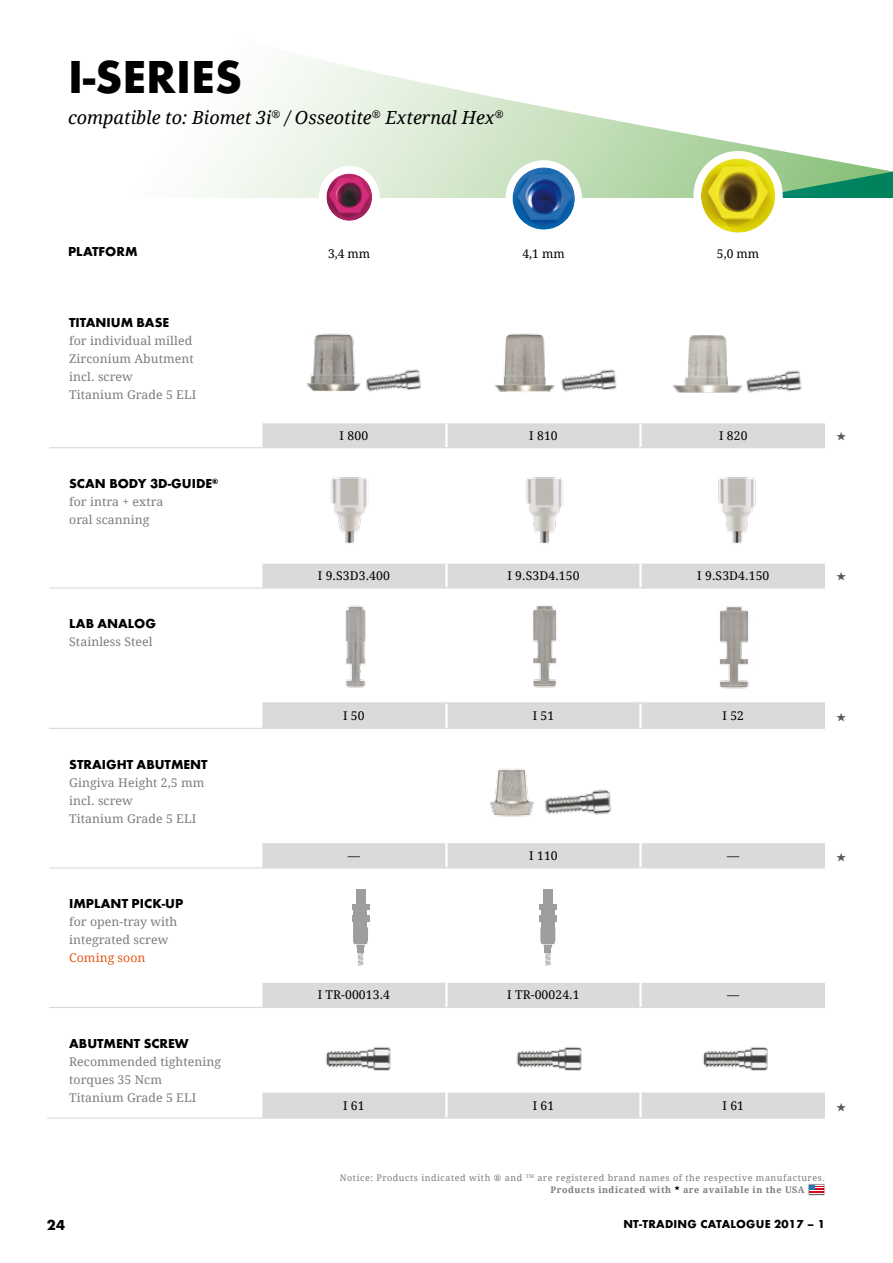
<style>
.page{position:relative;width:893px;height:1263px;background:#fff}
.page>*{position:absolute;margin:0;border:0;box-sizing:border-box;transform-origin:0 0}
.t1{font:700 48px "Futura";color:#000}
.t2{font:18px "Droid Serif Italic NT";color:#000}
.t3{font:700 15px "Futura";color:#000}
.t4{font:700 13.5px "Futura";color:#000}
.t5{font:12px/18px "Droid Serif NT";letter-spacing:.005em;color:#7b7c7e}
.t6{font:12px "Droid Serif NT";letter-spacing:.01em;color:#000}
.t7{font:700 12px "Futura";letter-spacing:.02em;color:#000}
.t8{font:12px "Droid Serif NT";letter-spacing:.005em;color:#e55618}
.t9{font:10.5px "Apple Gothic";color:#58585a}
.t10{font:9px "Droid Serif NT";letter-spacing:.06em;color:#7b7c7e}
.t11{font:9px "Droid Serif Bold NT";letter-spacing:.06em;color:#7b7c7e}
</style>
<div class="page">
<svg style="left:197px;top:54px;width:696px;height:144px"></svg>
<svg style="left:808px;top:1183px;width:17px;height:13px"></svg>
<svg style="left:262px;top:423px;width:563px;height:694px"></svg>
<hr style="left:47px;top:1117px;width:215px;height:1px;background:#d9dadb">
<hr style="left:262px;top:561px;width:184px;height:3px;background:#fff">
<hr style="left:446px;top:561px;width:194px;height:3px;background:#fff">
<hr style="left:640px;top:561px;width:185px;height:3px;background:#fff">
<hr style="left:445px;top:423px;width:3px;height:24px;background:#fff">
<hr style="left:639px;top:423px;width:3px;height:24px;background:#fff">
<hr style="left:445px;top:448px;width:3px;height:113px;background:#fff">
<hr style="left:639px;top:448px;width:3px;height:113px;background:#fff">
<hr style="left:445px;top:564px;width:3px;height:23px;background:#fff">
<hr style="left:639px;top:564px;width:3px;height:23px;background:#fff">
<hr style="left:445px;top:703px;width:3px;height:25px;background:#fff">
<hr style="left:639px;top:703px;width:3px;height:25px;background:#fff">
<hr style="left:445px;top:729px;width:3px;height:114px;background:#fff">
<hr style="left:639px;top:729px;width:3px;height:114px;background:#fff">
<hr style="left:445px;top:843px;width:3px;height:24px;background:#fff">
<hr style="left:639px;top:843px;width:3px;height:24px;background:#fff">
<hr style="left:445px;top:868px;width:3px;height:115px;background:#fff">
<hr style="left:639px;top:868px;width:3px;height:115px;background:#fff">
<hr style="left:445px;top:983px;width:3px;height:24px;background:#fff">
<hr style="left:639px;top:983px;width:3px;height:24px;background:#fff">
<hr style="left:445px;top:1008px;width:3px;height:84px;background:#fff">
<hr style="left:639px;top:1008px;width:3px;height:84px;background:#fff">
<hr style="left:445px;top:1092px;width:3px;height:25px;background:#fff">
<hr style="left:639px;top:1092px;width:3px;height:25px;background:#fff">
<hr style="left:49px;top:447px;width:213px;height:1px;background:#d9dadb">
<hr style="left:262px;top:447px;width:184px;height:1px;background:#d9dadb">
<hr style="left:446px;top:447px;width:194px;height:1px;background:#d9dadb">
<hr style="left:640px;top:447px;width:185px;height:1px;background:#d9dadb">
<hr style="left:49px;top:587px;width:213px;height:2px;background:#d9dadb">
<hr style="left:262px;top:587px;width:184px;height:2px;background:#d9dadb">
<hr style="left:446px;top:587px;width:194px;height:2px;background:#d9dadb">
<hr style="left:640px;top:587px;width:185px;height:2px;background:#d9dadb">
<hr style="left:446px;top:702px;width:194px;height:1px;background:#d9dadb">
<hr style="left:640px;top:702px;width:185px;height:1px;background:#d9dadb">
<hr style="left:446px;top:728px;width:194px;height:1px;background:#d9dadb">
<hr style="left:640px;top:728px;width:185px;height:1px;background:#d9dadb">
<hr style="left:446px;top:867px;width:194px;height:1px;background:#d9dadb">
<hr style="left:640px;top:867px;width:185px;height:1px;background:#d9dadb">
<hr style="left:446px;top:1007px;width:194px;height:1px;background:#d9dadb">
<hr style="left:640px;top:1007px;width:185px;height:1px;background:#d9dadb">
<hr style="left:446px;top:1117px;width:194px;height:1px;background:#d9dadb">
<hr style="left:640px;top:1117px;width:185px;height:1px;background:#d9dadb">
<hr style="left:262px;top:702px;width:184px;height:1px;background:#d9dadb">
<hr style="left:49px;top:728px;width:213px;height:1px;background:#d9dadb">
<hr style="left:262px;top:728px;width:184px;height:1px;background:#d9dadb">
<hr style="left:49px;top:867px;width:213px;height:1px;background:#d9dadb">
<hr style="left:262px;top:867px;width:184px;height:1px;background:#d9dadb">
<hr style="left:49px;top:1007px;width:213px;height:1px;background:#d9dadb">
<hr style="left:262px;top:1007px;width:184px;height:1px;background:#d9dadb">
<hr style="left:262px;top:1117px;width:184px;height:1px;background:#d9dadb">
<img style="left:326px;top:173px;width:46px;height:46px">
<div style="left:319px;top:166px;width:61px;height:62px;border:8px solid #fff;border-radius:50%"></div>
<div style="left:509px;top:164px;width:69px;height:69px;background:#fff;border-radius:50%"></div>
<img style="left:512px;top:167px;width:63px;height:63px;border-radius:31px">
<div style="left:505px;top:160px;width:77px;height:77px;border:7px solid #fff;border-radius:50%"></div>
<div style="left:697px;top:155px;width:82px;height:81px;background:#fff;border-radius:50%"></div>
<img style="left:701px;top:158px;width:74px;height:75px;border-radius:37px">
<div style="left:693px;top:151px;width:90px;height:89px;border:8px solid #fff;border-radius:50%"></div>
<img style="left:672px;top:335px;width:55px;height:58px">
<img style="left:494px;top:333px;width:51px;height:59px">
<img style="left:306px;top:333px;width:48px;height:58px">
<img style="left:319px;top:598px;width:72px;height:96px">
<img style="left:508px;top:598px;width:72px;height:96px">
<img style="left:697px;top:598px;width:72px;height:96px">
<img style="left:463px;top:743px;width:174px;height:98px">
<img style="left:492px;top:765px;width:173px;height:79px">
<img style="left:281px;top:1032px;width:138px;height:53px">
<img style="left:322px;top:349px;width:99px;height:43px">
<img style="left:518px;top:349px;width:99px;height:43px">
<img style="left:703px;top:350px;width:99px;height:43px">
<img style="left:477px;top:1032px;width:138px;height:53px">
<img style="left:670px;top:1032px;width:138px;height:53px">
<img style="left:309px;top:470px;width:81px;height:80px">
<img style="left:504px;top:470px;width:81px;height:80px">
<img style="left:696px;top:470px;width:82px;height:80px">
<div style="left:356px;top:889px;width:9px;height:18px;background:#9c9e9f"></div>
<div style="left:354px;top:905px;width:13px;height:23px;background:#9c9e9f"></div>
<div style="left:352px;top:904px;width:17px;height:5px;background:#9c9e9f"></div>
<div style="left:352px;top:915px;width:17px;height:7px;background:#9c9e9f"></div>
<svg style="left:353px;top:927px;width:15px;height:38px"></svg>
<div style="left:543px;top:889px;width:10px;height:18px;background:#9c9e9f"></div>
<div style="left:541px;top:905px;width:13px;height:23px;background:#9c9e9f"></div>
<div style="left:539px;top:904px;width:17px;height:5px;background:#9c9e9f"></div>
<div style="left:539px;top:915px;width:17px;height:7px;background:#9c9e9f"></div>
<svg style="left:540px;top:927px;width:15px;height:38px"></svg>
<h1 class="t1" style="left:68px;top:47px;width:176px">I-SERIES</h1>
<h2 class="t2" style="left:68px;top:107px;width:437px">compatible to: Biomet 3i<sup>®</sup> / Osseotite<sup>®</sup> External Hex<sup>®</sup></h2>
<p class="t4" style="left:68px;top:243px;width:71px">PLATFORM</p>
<p class="t6" style="left:328px;top:247px;width:44px">3,4 mm</p>
<p class="t6" style="left:523px;top:247px;width:44px">4,1 mm</p>
<p class="t6" style="left:717px;top:247px;width:44px">5,0 mm</p>
<p class="t4" style="left:69px;top:314px;width:101px">TITANIUM BASE</p>
<p class="t5" style="left:69px;top:331px;width:129px">for individual milled<br>Zirconium Abutment incl. screw<br>Titanium Grade 5 ELI</p>
<p class="t4" style="left:69px;top:475px;width:151px">SCAN BODY 3D-GUIDE<sup>®</sup></p>
<p class="t5" style="left:69px;top:493px;width:96px">for intra + extra oral scanning</p>
<p class="t4" style="left:69px;top:616px;width:88px">LAB ANALOG</p>
<p class="t5" style="left:69px;top:633px;width:85px">Stainless Steel</p>
<p class="t6" style="left:340px;top:429px;width:30px">I 800</p>
<p class="t6" style="left:529px;top:429px;width:30px">I 810</p>
<p class="t6" style="left:719px;top:429px;width:30px">I 820</p>
<p class="t6" style="left:318px;top:569px;width:74px">I 9.S3D3.400</p>
<p class="t6" style="left:507px;top:569px;width:74px">I 9.S3D4.150</p>
<p class="t6" style="left:697px;top:569px;width:74px">I 9.S3D4.150</p>
<p class="t9" style="left:836px;top:430px;width:11px">★</p>
<p class="t9" style="left:836px;top:570px;width:11px">★</p>
<p class="t4" style="left:69px;top:756px;width:140px">STRAIGHT ABUTMENT</p>
<p class="t5" style="left:69px;top:774px;width:137px">Gingiva Height 2,5 mm incl. screw<br>Titanium Grade 5 ELI</p>
<p class="t4" style="left:69px;top:895px;width:116px">IMPLANT PICK-UP</p>
<p class="t5" style="left:69px;top:913px;width:110px">for open-tray with integrated screw</p>
<p class="t8" style="left:69px;top:951px;width:78px">Coming soon</p>
<p class="t4" style="left:69px;top:1035px;width:121px">ABUTMENT SCREW</p>
<p class="t5" style="left:69px;top:1053px;width:153px">Recommended tightening torques 35 Ncm<br>Titanium Grade 5 ELI</p>
<p class="t6" style="left:343px;top:709px;width:23px">I 50</p>
<p class="t6" style="left:533px;top:709px;width:23px">I 51</p>
<p class="t6" style="left:722px;top:709px;width:23px">I 52</p>
<p class="t9" style="left:836px;top:711px;width:11px">★</p>
<p class="t6" style="left:348px;top:849px;width:14px">—</p>
<p class="t6" style="left:529px;top:849px;width:30px">I 110</p>
<p class="t6" style="left:727px;top:849px;width:14px">—</p>
<p class="t9" style="left:836px;top:851px;width:11px">★</p>
<p class="t6" style="left:318px;top:988px;width:74px">I TR-00013.4</p>
<p class="t6" style="left:507px;top:988px;width:74px">I TR-00024.1</p>
<p class="t6" style="left:727px;top:988px;width:14px">—</p>
<p class="t6" style="left:343px;top:1098px;width:23px">I 61</p>
<p class="t6" style="left:533px;top:1098px;width:23px">I 61</p>
<p class="t6" style="left:722px;top:1098px;width:23px">I 61</p>
<p class="t9" style="left:836px;top:1101px;width:11px">★</p>
<p class="t10" style="left:340px;top:1172px;width:487px">Notice: Products indicated with ® and <sup>TM</sup> are registered brand names of the respective manufactures.</p>
<p class="t11" style="left:551px;top:1184px;width:256px">Products indicated with <sup>★</sup> are available in the USA</p>
<p class="t3" style="left:47px;top:1216px;width:20px">24</p>
<p class="t7" style="left:623px;top:1216px;width:203px">NT-TRADING CATALOGUE 2017 – 1</p>
</div>
